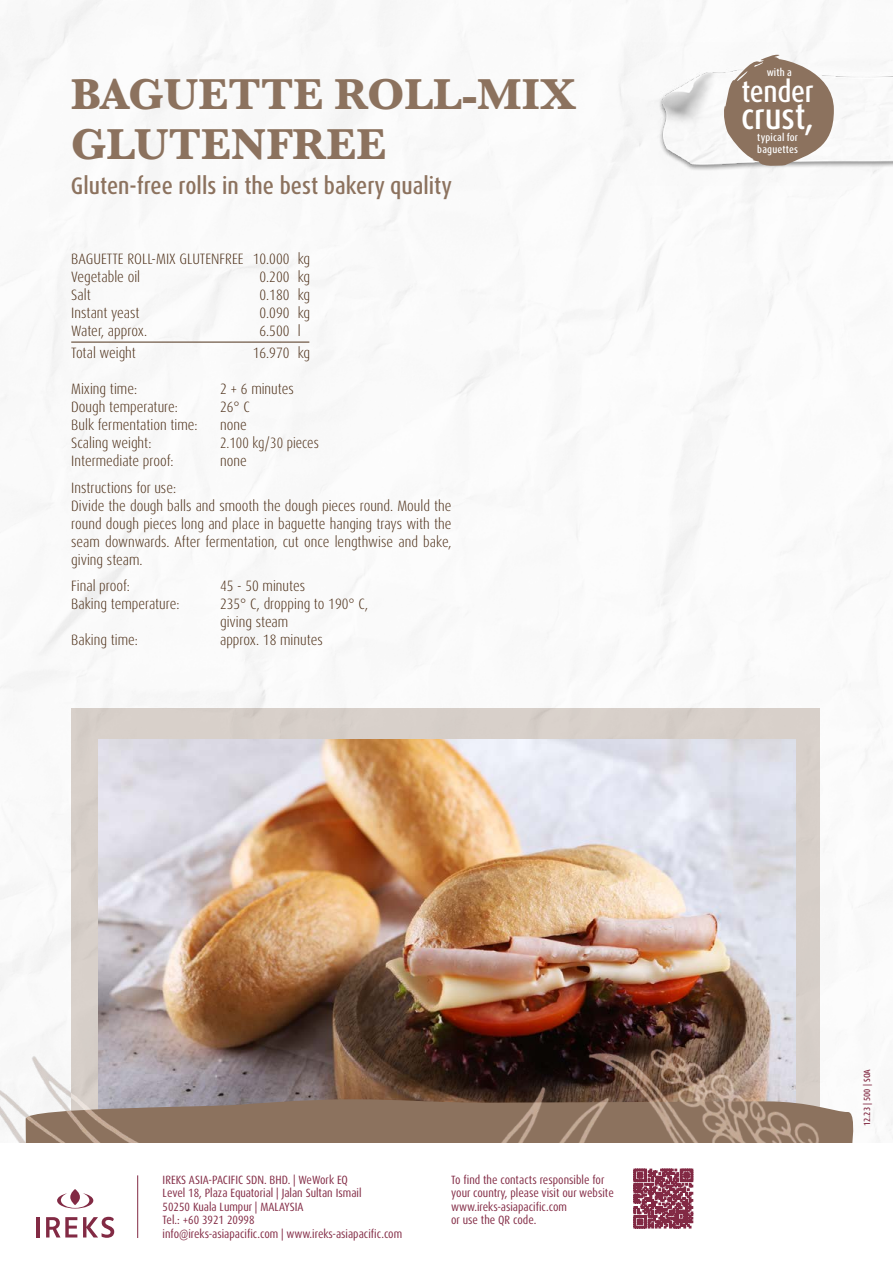
<style>
.page{position:relative;width:893px;height:1263px;background:#fff}
.page>*{position:absolute;margin:0;border:0;box-sizing:border-box;transform-origin:0 0}
.t1{font:700 45px/49.5px "Baskerville";color:#8c725e}
.t2{font:500 condensed 36px "Dax Pro";letter-spacing:-.005em;color:#fff}
.t3{font:500 condensed 30px "Dax Pro";letter-spacing:-.01em;color:#fff}
.t4{font:500 condensed 24px "Dax Pro";color:#8c725e}
.t5{font:300 condensed 15px/18px "Dax Pro";color:#4f321b}
.t6{font:300 condensed 15px "Dax Pro";color:#4f321b;scale:.96 1}
.t7{font:condensed 12px/13.5px "Dax Pro";color:#822a44}
.t8{font:500 condensed 10.5px/12px "Dax Pro";letter-spacing:.015em;color:#fff}
.t9{font:500 condensed 9px "Dax Pro";color:#822a44}
</style>
<div class="page">
<img style="left:0;top:0;width:883px;height:983px">
<img style="left:99px;top:740px;width:696px;height:359px">
<div style="left:209px;top:1099px;width:175px;height:44px;background:#8c725e"></div>
<img style="left:624px;top:42px;width:269px;height:144px">
<img style="left:384px;top:954px;width:509px;height:189px">
<img style="left:0;top:983px;width:209px;height:160px">
<hr style="left:137px;top:1175px;width:1px;height:63px;background:#822a44">
<svg style="left:633px;top:1168px;width:61px;height:61px"></svg>
<svg style="left:634px;top:1169px;width:59px;height:59px"></svg>
<hr style="left:36px;top:1217px;width:4px;height:20px;background:#822a44">
<svg style="left:46px;top:1217px;width:31px;height:20px"></svg>
<svg style="left:83px;top:1217px;width:31px;height:21px"></svg>
<svg style="left:57px;top:1189px;width:36px;height:19px"></svg>
<svg style="left:722px;top:54px;width:112px;height:114px"></svg>
<hr style="left:71px;top:342px;width:238px;height:1px;background:#4e321a">
<h1 class="t1" style="left:71px;top:70px;width:506px">BAGUETTE ROLL-MIX<br>GLUTENFREE</h1>
<h3 class="t4" style="left:71px;top:170px;width:383px">Gluten-free rolls in the best bakery quality</h3>
<p class="t5" style="left:71px;top:250px;width:241px">BAGUETTE ROLL-MIX GLUTENFREE 10.000 kg<br>Vegetable oil</p>
<p class="t5" style="left:259px;top:268px;width:52px">0.200 kg</p>
<p class="t5" style="left:71px;top:286px;width:21px">Salt</p>
<p class="t5" style="left:259px;top:286px;width:52px">0.180 kg</p>
<p class="t5" style="left:71px;top:304px;width:70px">Instant yeast</p>
<p class="t5" style="left:259px;top:304px;width:52px">0.090 kg</p>
<p class="t5" style="left:71px;top:322px;width:77px">Water, approx.</p>
<p class="t5" style="left:259px;top:322px;width:43px">6.500 l</p>
<p class="t5" style="left:71px;top:344px;width:66px">Total weight</p>
<p class="t5" style="left:253px;top:344px;width:59px">16.970 kg</p>
<p class="t5" style="left:71px;top:380px;width:67px">Mixing time:</p>
<p class="t5" style="left:220px;top:380px;width:75px">2 + 6 minutes</p>
<p class="t5" style="left:71px;top:398px;width:108px">Dough temperature:</p>
<p class="t5" style="left:220px;top:398px;width:31px">26° C</p>
<p class="t5" style="left:71px;top:416px;width:128px">Bulk fermentation time:</p>
<p class="t5" style="left:220px;top:416px;width:28px">none</p>
<p class="t5" style="left:71px;top:434px;width:82px">Scaling weight:</p>
<p class="t6" style="left:220px;top:433px;width:104px">2.100 kg/30 pieces</p>
<p class="t5" style="left:71px;top:452px;width:104px">Intermediate proof:</p>
<p class="t5" style="left:220px;top:452px;width:28px">none</p>
<p class="t5" style="left:71px;top:478px;width:382px">Instructions for use:<br>Divide the dough balls and smooth the dough pieces round. Mould the round dough pieces long and place in baguette hanging trays with the seam downwards. After fermentation, cut once lengthwise and bake, giving steam.</p>
<p class="t5" style="left:71px;top:577px;width:60px">Final proof:</p>
<p class="t5" style="left:220px;top:577px;width:87px">45 - 50 minutes</p>
<p class="t5" style="left:71px;top:595px;width:110px">Baking temperature:</p>
<p class="t5" style="left:220px;top:595px;width:150px">235° C, dropping to 190° C, giving steam</p>
<p class="t5" style="left:71px;top:631px;width:68px">Baking time:</p>
<p class="t5" style="left:220px;top:631px;width:104px">approx. 18 minutes</p>
<p class="t8" style="left:767px;top:67px;width:27px">with a</p>
<h3 class="t3" style="left:741px;top:72px;width:74px">tender</h3>
<h2 class="t2" style="left:741px;top:93px;width:74px">crust,</h2>
<p class="t8" style="left:757px;top:131px;width:42px">typical for baguettes</p>
<p class="t7" style="left:163px;top:1173px;width:241px">IREKS ASIA-PACIFIC SDN. BHD. | WeWork EQ<br>Level 18, Plaza Equatorial | Jalan Sultan Ismail<br>50250 Kuala Lumpur | MALAYSIA<br>Tel.: +60 3921 20998<br>info@ireks-asiapacific.com | www.ireks-asiapacific.com</p>
<p class="t7" style="left:451px;top:1173px;width:164px">To find the contacts responsible for your country, please visit our website www.ireks-asiapacific.com<br>or use the QR code.</p>
<p class="t9" style="left:861px;top:1126px;width:59px;rotate:-90deg">12.23 | 500 | SOA</p>
</div>
